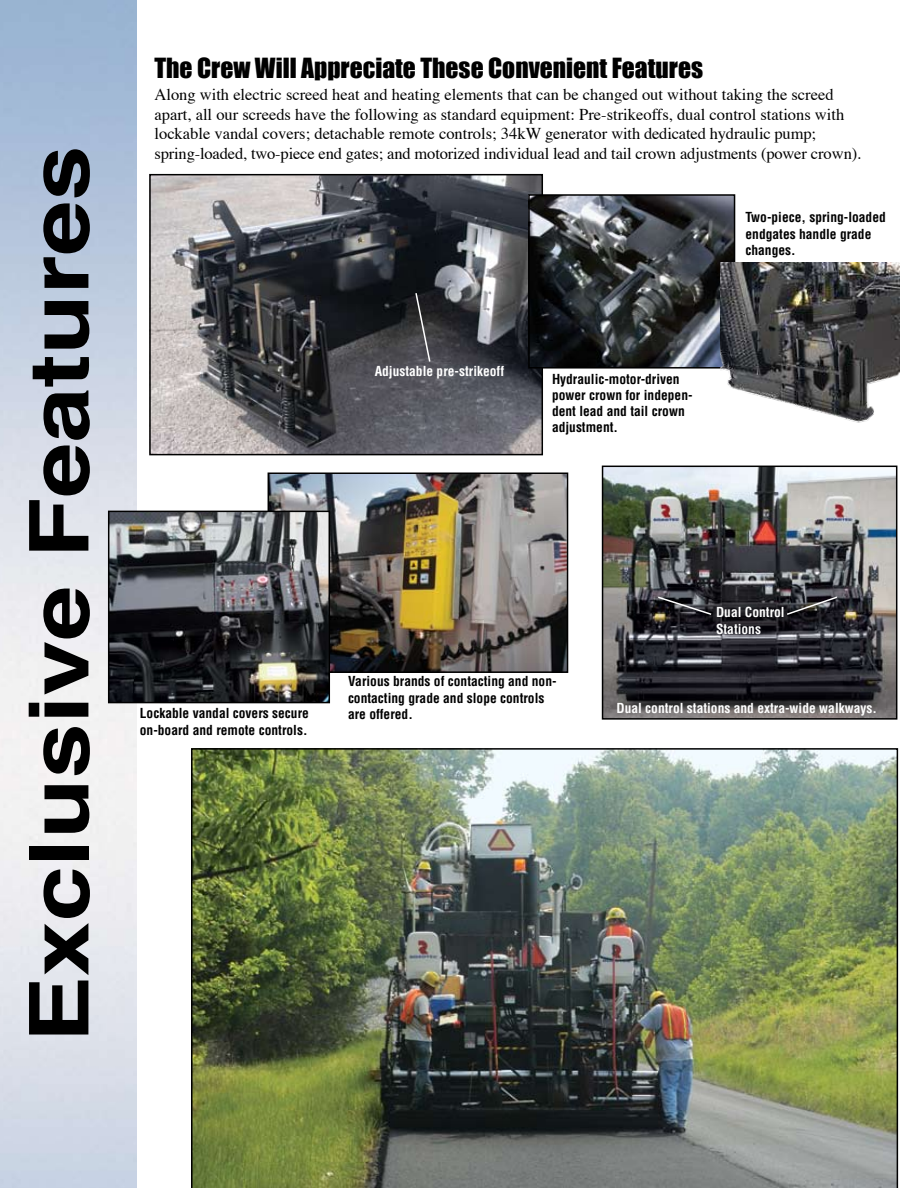
<style>
.page{position:relative;width:918px;height:1188px;background:#fff}
.page>*{position:absolute;margin:0;border:0;box-sizing:border-box;transform-origin:0 0}
.t1{font:700 82.5px "Helvetica";color:#000;scale:1.2 1}
.t2{font:25.5px "Impact";color:#000}
.t3{font:16.5px/19.5px "Times";color:#000}
.t4{font:700 condensed 13.5px/16.2px "Helvetica";color:#000}
.t5{font:700 condensed 13.5px/16.2px "Helvetica";color:#fff}
</style>
<div class="page">
<img style="left:152px;top:177px;width:388px;height:275px">
<div style="left:149px;top:174px;width:394px;height:281px;border:2px solid #000"></div>
<img style="left:531px;top:197px;width:201px;height:169px">
<div style="left:528px;top:194px;width:207px;height:175px;border:2px solid #000"></div>
<img style="left:271px;top:475px;width:294px;height:195px">
<div style="left:268px;top:472px;width:300px;height:201px;border:2px solid #000"></div>
<img style="left:111px;top:514px;width:216px;height:186px">
<div style="left:108px;top:511px;width:222px;height:192px;border:2px solid #000"></div>
<img style="left:605px;top:469px;width:289px;height:248px">
<div style="left:602px;top:466px;width:295px;height:254px;border:2px solid #000"></div>
<svg style="left:656px;top:595px;width:57px;height:21px"></svg>
<svg style="left:785px;top:595px;width:54px;height:21px"></svg>
<svg style="left:414px;top:291px;width:18px;height:72px"></svg>
<img style="left:720px;top:262px;width:180px;height:161px">
<img style="left:191px;top:748px;width:707px;height:440px">
<h1 class="t1" style="left:27px;top:1042px;width:749px;rotate:-90deg">Exclusive Features</h1>
<h2 class="t2" style="left:154px;top:57px;width:550px">The Crew Will Appreciate These Convenient Features</h2>
<p class="t3" style="left:154px;top:84px;width:709px">Along with electric screed heat and heating elements that can be changed out without taking the screed apart, all our screeds have the following as standard equipment: Pre-strikeoffs, dual control stations with lockable vandal covers; detachable remote controls; 34kW generator with dedicated hydraulic pump; spring-loaded, two-piece end gates; and motorized individual lead and tail crown adjustments (power crown).</p>
<p class="t5" style="left:375px;top:364px;width:131px">Adjustable pre-strikeoff</p>
<p class="t4" style="left:552px;top:372px;width:142px">Hydraulic-motor-driven power crown for indepen&shy;dent lead and tail crown adjustment.</p>
<p class="t4" style="left:746px;top:210px;width:142px">Two-piece, spring-loaded endgates handle grade changes.</p>
<p class="t4" style="left:140px;top:706px;width:171px">Lockable vandal covers secure on-board and remote controls.</p>
<p class="t4" style="left:348px;top:675px;width:210px">Various brands of contacting and non&shy;contacting grade and slope controls are offered.</p>
<p class="t5" style="left:716px;top:605px;width:70px">Dual Control<br>Stations</p>
<p class="t5" style="left:616px;top:701px;width:262px">Dual control stations and extra-wide walkways.</p>
</div>
